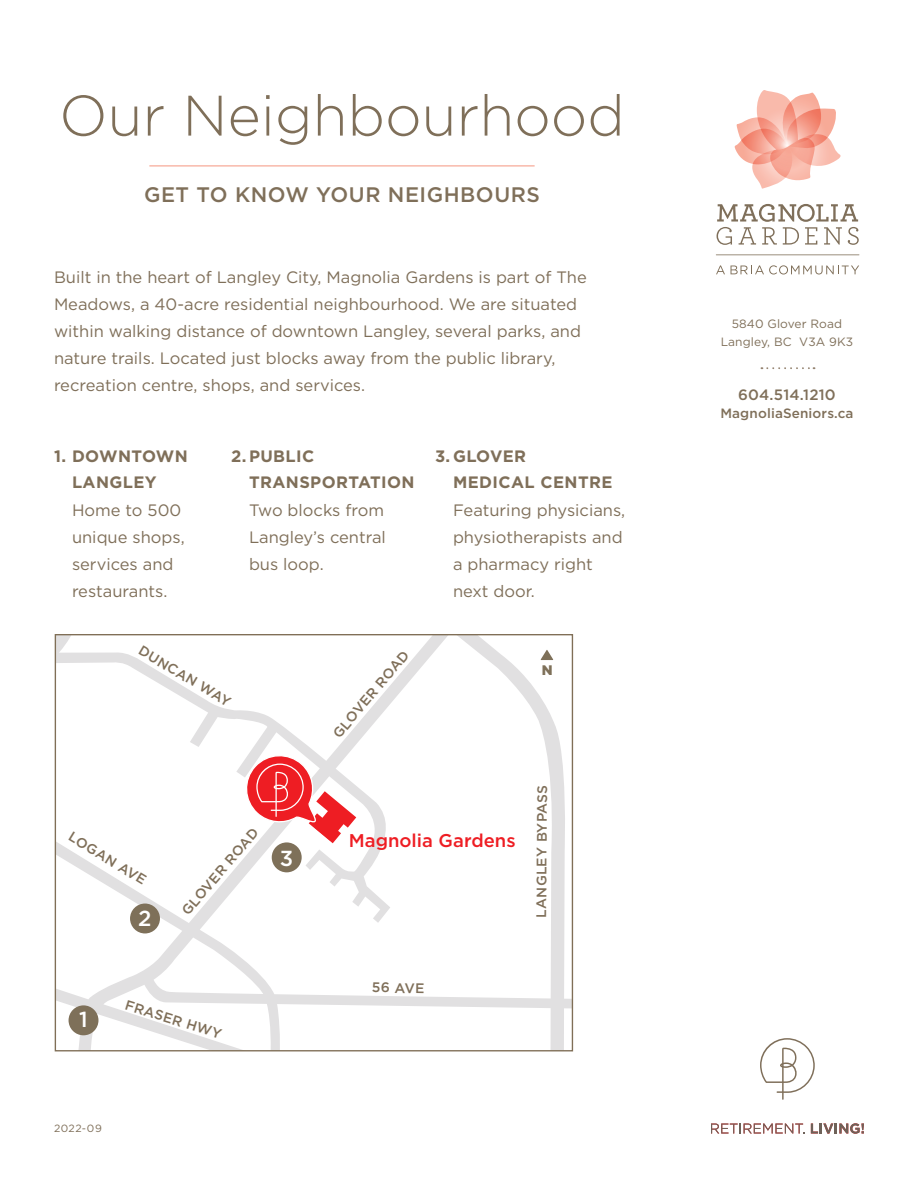
<style>
.page{position:relative;width:918px;height:1188px;background:#fff}
.page>*{position:absolute;margin:0;border:0;box-sizing:border-box;transform-origin:0 0}
.Page_Heading{font:300 57px "Gotham";color:#7f6f59}
.t1{font:500 21.75px "Gotham";color:#fff}
.Subhead{font:500 21px "Gotham";letter-spacing:.025em;color:#7f6f59}
.t2{font:500 18.45px "Gotham";color:#ee1d23}
.Body{font:16.5px/27px "Gotham";color:#7f6f59}
.Subhead-2{font:700 16.5px/25.5px "Gotham";letter-spacing:.025em;color:#7f6f59}
.t3{font:500 15px "Gotham";letter-spacing:.01em;color:#7f6f59}
.t4{font:500 13.8px "Gotham";letter-spacing:.01em;color:#7f6f59}
.t5{font:900 13.8px "Gotham";color:#7e7059}
.t6{font:500 13.5px "Gotham";letter-spacing:.01em;color:#7f6f59}
.t7{font:12px/18px "Gotham";letter-spacing:.01em;color:#7f6f59;text-align:center}
.t8{font:10.5px "Gotham";letter-spacing:.045em;color:#7f6f59}
</style>
<div class="page">
<hr style="left:149px;top:166px;width:386px;height:1px;background:#f5957f">
<svg style="left:716px;top:265px;width:9px;height:9px"></svg>
<svg style="left:731px;top:265px;width:128px;height:9px"></svg>
<hr style="left:716px;top:254px;width:143px;height:1px;background:#7f6f59">
<svg style="left:717px;top:204px;width:142px;height:41px"></svg>
<svg style="left:735px;top:90px;width:106px;height:99px"></svg>
<svg style="left:761px;top:367px;width:54px;height:2px"></svg>
<svg style="left:760px;top:1038px;width:55px;height:62px"></svg>
<svg style="left:711px;top:1124px;width:94px;height:10px"></svg>
<svg style="left:811px;top:1123px;width:53px;height:11px"></svg>
<svg style="left:57px;top:636px;width:514px;height:413px"></svg>
<div style="left:69px;top:1005px;width:29px;height:30px;background:#7e7059;border-radius:50%"></div>
<div style="left:130px;top:904px;width:30px;height:29px;background:#7e7059;border-radius:50%"></div>
<div style="left:272px;top:842px;width:30px;height:30px;background:#7e7059;border-radius:50%"></div>
<svg style="left:242px;top:751px;width:117px;height:94px"></svg>
<svg style="left:541px;top:650px;width:12px;height:10px"></svg>
<p class="Page_Heading" style="left:59px;top:79px;width:567px">Our Neighbourhood</p>
<p class="Subhead" style="left:144px;top:180px;width:397px">GET TO KNOW YOUR NEIGHBOURS</p>
<p class="Body" style="left:54px;top:264px;width:534px">Built in the heart of Langley City, Magnolia Gardens is part of The Meadows, a 40-acre residential neighbourhood. We are situated within walking distance of downtown Langley, several parks, and nature trails. Located just blocks away from the public library, recreation centre, shops, and services.</p>
<p class="Subhead-2" style="left:72px;top:444px;width:117px;text-indent:-18px">1. DOWNTOWN<br>LANGLEY</p>
<p class="Body" style="left:72px;top:497px;width:114px">Home to 500 unique shops, services and restaurants.</p>
<p class="Subhead-2" style="left:249px;top:444px;width:167px;text-indent:-18px">2.PUBLIC<br>TRANSPORTATION</p>
<p class="Body" style="left:249px;top:497px;width:138px;text-align:justify">Two blocks from Langley’s central bus loop.</p>
<p class="t4" style="left:145px;top:641px;width:106px;rotate:31deg">DUNCAN WAY</p>
<p class="t4" style="left:329px;top:730px;width:111px;rotate:-50deg">GLOVER ROAD</p>
<p class="Subhead-2" style="left:453px;top:444px;width:161px;text-indent:-18px">3. GLOVER<br>MEDICAL CENTRE</p>
<p class="Body" style="left:453px;top:497px;width:174px">Featuring physicians, physiotherapists and a pharmacy right next door.</p>
<p class="t5" style="left:542px;top:661px;width:12px">N</p>
<p class="t4" style="left:75px;top:828px;width:89px;rotate:31deg">LOGAN AVE</p>
<p class="t4" style="left:178px;top:907px;width:111px;rotate:-49deg">GLOVER ROAD</p>
<p class="t1" style="left:138px;top:904px;width:15px">2</p>
<p class="t1" style="left:280px;top:844px;width:15px">3</p>
<p class="t1" style="left:79px;top:1005px;width:10px">1</p>
<p class="t4" style="left:128px;top:996px;width:102px;rotate:17deg">FRASER HWY</p>
<p class="t8" style="left:54px;top:1121px;width:49px">2022-09</p>
<p class="t2" style="left:349px;top:828px;width:168px">Magnolia Gardens</p>
<p class="t4" style="left:533px;top:918px;width:134px;rotate:-90deg">LANGLEY BYPASS</p>
<p class="t4" style="left:372px;top:978px;width:54px;rotate:1deg">56 AVE</p>
<p class="t7" style="left:721px;top:314px;width:134px">5840 Glover Road<br>Langley, BC V3A 9K3</p>
<p class="t3" style="left:738px;top:384px;width:99px">604.514.1210</p>
<p class="t6" style="left:720px;top:404px;width:135px">MagnoliaSeniors.ca</p>
</div>
